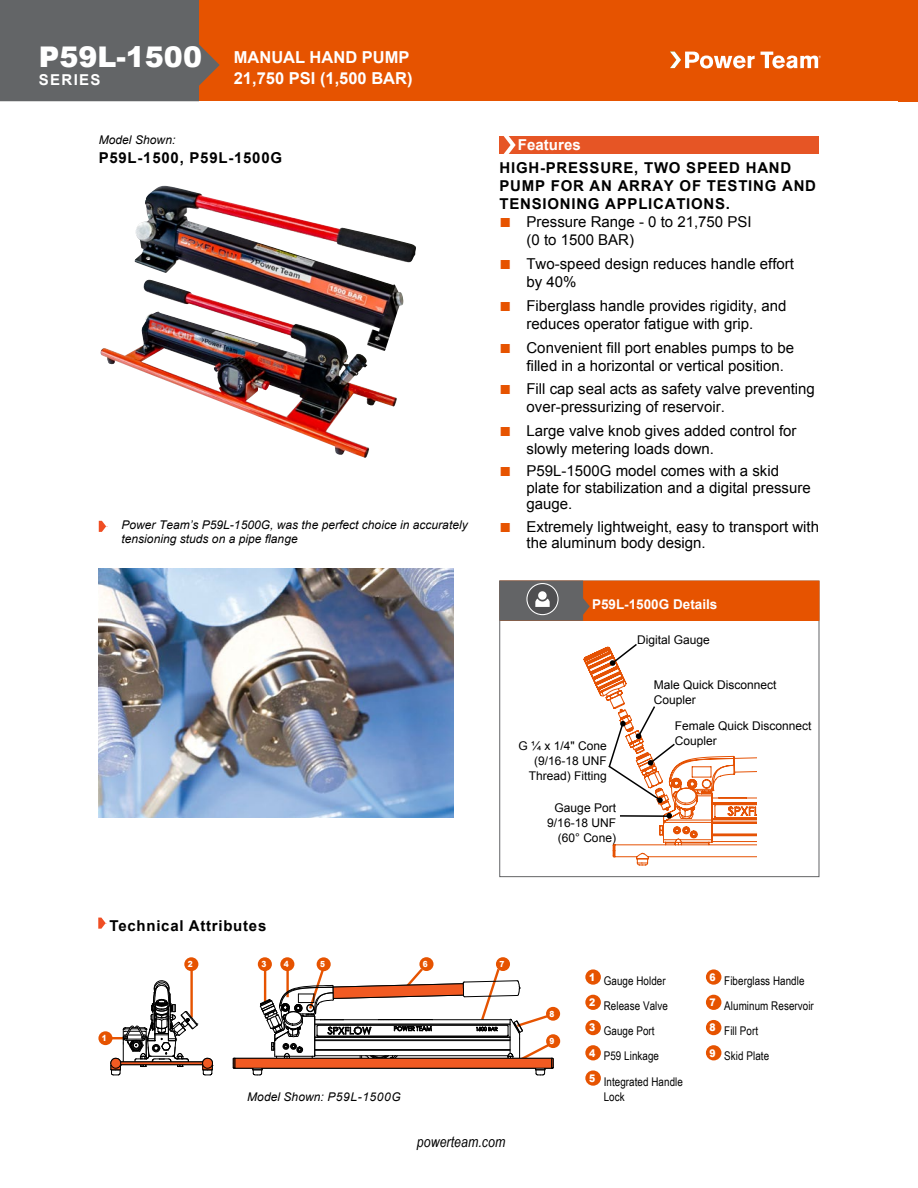
<style>
.page{position:relative;width:918px;height:1188px;background:#fff}
.page>*{position:absolute;margin:0;border:0;box-sizing:border-box;transform-origin:0 0}
.t1{font:900 28.5px "Arial";color:#fff}
._01HeaderTitleBlock{font:700 16.5px/20.2px "Arial";color:#fff}
.t2{font:15px/18px "Arial";color:#000}
.Lead-in_Headings{font:700 15px/18px "Arial";letter-spacing:.05em;color:#000}
._04Photo_Caption{font:700 15px "Arial";letter-spacing:.05em;color:#000}
._02_SubHead{font:700 15px "Arial";letter-spacing:.05em;color:#000}
.t3{font:700 15px "Arial";color:#fff}
._01_Text{font:italic 15px "Arial Narrow";letter-spacing:.005em;color:#000}
._05BlurbHead{font:700 13.5px "Arial";color:#fff}
._05_BLURB_TEXT{font:12px/15px "Arial";color:#000;text-align:right}
._04Photo_Caption-2{font:italic 12px/13.5px "Arial";color:#000}
._01_Text-2{font:12px/15px "Arial Narrow";letter-spacing:.005em;color:#000}
._03ChartHeadReverse{font:900 10.5px "Arial";color:#fff;scale:.88 1}
._03ChartHeadReverse-2{font:700 10.5px "Arial";color:#fff;scale:.88 1}
._03ChartHeadReverse-3{font:900 8.4px "Arial";color:#fff;scale:.88 1}
.s1{font-weight:700;font-size:19.5px;color:#e65300}
</style>
<div class="page">
<div style="left:0;top:0;width:918px;height:101px;background:#e65300"></div>
<svg style="left:0;top:0;width:220px;height:101px;background:#6c635f"></svg>
<svg style="left:670px;top:52px;width:85px;height:17px"></svg>
<svg style="left:761px;top:52px;width:60px;height:17px"></svg>
<img style="left:100px;top:348px;width:297px;height:110px">
<img style="left:135px;top:186px;width:281px;height:165px">
<svg style="left:98px;top:918px;width:8px;height:11px"></svg>
<img style="left:99px;top:569px;width:355px;height:249px">
<div style="left:500px;top:136px;width:319px;height:18px;background:#e65525"></div>
<svg style="left:504px;top:136px;width:12px;height:18px"></svg>
<svg style="left:99px;top:521px;width:7px;height:11px"></svg>
<div style="left:585px;top:969px;width:16px;height:16px;background:#e65300;border-radius:50%"></div>
<div style="left:585px;top:995px;width:16px;height:15px;background:#e65300;border-radius:50%"></div>
<div style="left:585px;top:1020px;width:16px;height:15px;background:#e65300;border-radius:50%"></div>
<div style="left:585px;top:1045px;width:16px;height:15px;background:#e65300;border-radius:50%"></div>
<div style="left:585px;top:1070px;width:16px;height:16px;background:#e65300;border-radius:50%"></div>
<div style="left:706px;top:969px;width:15px;height:16px;background:#e65300;border-radius:50%"></div>
<div style="left:706px;top:995px;width:15px;height:15px;background:#e65300;border-radius:50%"></div>
<div style="left:706px;top:1020px;width:15px;height:15px;background:#e65300;border-radius:50%"></div>
<div style="left:706px;top:1045px;width:15px;height:15px;background:#e65300;border-radius:50%"></div>
<hr style="left:190px;top:964px;width:3px;height:54px;background:#e65300">
<div style="left:419px;top:957px;width:15px;height:14px;background:#e65300;border-radius:50%"></div>
<div style="left:496px;top:957px;width:14px;height:14px;background:#e65300;border-radius:50%"></div>
<div style="left:258px;top:957px;width:14px;height:14px;background:#e65300;border-radius:50%"></div>
<div style="left:280px;top:957px;width:14px;height:14px;background:#e65300;border-radius:50%"></div>
<div style="left:184px;top:957px;width:14px;height:14px;background:#e65300;border-radius:50%"></div>
<div style="left:317px;top:957px;width:14px;height:14px;background:#e65300;border-radius:50%"></div>
<div style="left:546px;top:1034px;width:14px;height:14px;background:#e65300;border-radius:50%"></div>
<div style="left:98px;top:1031px;width:15px;height:14px;background:#e65300;border-radius:50%"></div>
<div style="left:546px;top:1007px;width:14px;height:14px;background:#e65300;border-radius:50%"></div>
<svg style="left:233px;top:966px;width:321px;height:110px"></svg>
<svg style="left:110px;top:980px;width:103px;height:96px"></svg>
<svg style="left:499px;top:621px;width:320px;height:256px"></svg>
<svg style="left:499px;top:581px;width:320px;height:40px;background:#c5581c"></svg>
<div style="left:538px;top:591px;width:9px;height:9px;background:#fff;border-radius:50%"></div>
<svg style="left:583px;top:642px;width:173px;height:224px"></svg>
<p class="t1" style="left:39px;top:36px;width:165px">P59L-1500</p>
<p class="t3" style="left:39px;top:70px;width:63px">SERIES</p>
<p class="_01HeaderTitleBlock" style="left:234px;top:48px;width:180px">MANUAL HAND PUMP<br>21,750 PSI (1,500 BAR)</p>
<p class="_04Photo_Caption-2" style="left:99px;top:133px;width:78px">Model Shown:</p>
<p class="_04Photo_Caption" style="left:99px;top:148px;width:185px">P59L-1500, P59L-1500G</p>
<p class="_04Photo_Caption-2" style="left:122px;top:519px;width:348px">Power Team’s P59L-1500G, was the perfect choice in accurately tensioning studs on a pipe flange</p>
<p class="_02_SubHead" style="left:110px;top:915px;width:158px">Technical Attributes</p>
<p class="t3" style="left:518px;top:135px;width:64px">Features</p>
<p class="Lead-in_Headings" style="left:500px;top:159px;width:318px">HIGH-PRESSURE, TWO SPEED HAND<br>PUMP FOR AN ARRAY OF TESTING AND<br>TENSIONING APPLICATIONS.</p>
<p class="t2" style="left:526px;top:213px;width:227px;text-indent:-27px"><span class="s1">■</span> Pressure Range - 0 to 21,750 PSI (0 to 1500 BAR)</p>
<p class="t2" style="left:526px;top:255px;width:269px;text-indent:-27px"><span class="s1">■</span> Two-speed design reduces handle effort by 40%</p>
<p class="t2" style="left:500px;top:297px;width:289px;text-align:center"><span class="s1">■</span> Fiberglass handle provides rigidity, and reduces operator fatigue with grip.</p>
<p class="t2" style="left:526px;top:339px;width:269px;text-indent:-27px"><span class="s1">■</span> Convenient fill port enables pumps to be filled in a horizontal or vertical position.</p>
<p class="t2" style="left:526px;top:380px;width:290px;text-indent:-27px"><span class="s1">■</span> Fill cap seal acts as safety valve preventing over-pressurizing of reservoir.</p>
<p class="t2" style="left:526px;top:422px;width:272px;text-indent:-27px"><span class="s1">■</span> Large valve knob gives added control for slowly metering loads down.</p>
<p class="t2" style="left:526px;top:463px;width:286px;line-height:16.5px;text-indent:-27px"><span class="s1">■</span> P59L-1500G model comes with a skid plate for stabilization and a digital pressure gauge.</p>
<p class="t2" style="left:526px;top:518px;width:294px;line-height:16.5px;text-indent:-27px"><span class="s1">■</span> Extremely lightweight, easy to transport with the aluminum body design.</p>
<p class="_05BlurbHead" style="left:592px;top:595px;width:127px">P59L-1500G Details</p>
<p class="_03ChartHeadReverse-2" style="left:641px;top:601px;width:48px">Selection</p>
<p class="_05_BLURB_TEXT" style="left:637px;top:633px;width:74px">Digital Gauge</p>
<p class="_05_BLURB_TEXT" style="left:518px;top:739px;width:90px">G ¼ x 1/4" Cone (9/16-18 UNF<br>Thread) Fitting</p>
<p class="_05_BLURB_TEXT" style="left:547px;top:801px;width:70px">Gauge Port<br>9/16-18 UNF (60° Cone)</p>
<p class="_05_BLURB_TEXT" style="left:654px;top:678px;width:124px;text-align:left">Male Quick Disconnect<br>Coupler</p>
<p class="_05_BLURB_TEXT" style="left:675px;top:718px;width:138px;text-align:left">Female Quick Disconnect<br>Coupler</p>
<p class="_03ChartHeadReverse-3" style="left:102px;top:1032px;width:7px">1</p>
<p class="_03ChartHeadReverse-3" style="left:188px;top:958px;width:7px">2</p>
<p class="_03ChartHeadReverse-3" style="left:261px;top:958px;width:7px">3</p>
<p class="_03ChartHeadReverse-3" style="left:284px;top:958px;width:7px">4</p>
<p class="_03ChartHeadReverse-3" style="left:320px;top:958px;width:7px">5</p>
<p class="_03ChartHeadReverse-3" style="left:423px;top:958px;width:7px">6</p>
<p class="_03ChartHeadReverse-3" style="left:499px;top:958px;width:7px">7</p>
<p class="_04Photo_Caption-2" style="left:247px;top:1090px;width:155px">Model Shown: P59L-1500G</p>
<p class="_01_Text" style="left:417px;top:1131px;width:90px">powerteam.com</p>
<p class="_03ChartHeadReverse-3" style="left:550px;top:1008px;width:7px">8</p>
<p class="_03ChartHeadReverse-3" style="left:550px;top:1035px;width:7px">9</p>
<p class="_03ChartHeadReverse" style="left:589px;top:969px;width:9px">1</p>
<p class="_01_Text-2" style="left:604px;top:973px;width:63px">Gauge Holder</p>
<p class="_03ChartHeadReverse" style="left:589px;top:995px;width:9px">2</p>
<p class="_01_Text-2" style="left:604px;top:998px;width:66px">Release Valve</p>
<p class="_03ChartHeadReverse" style="left:589px;top:1020px;width:9px">3</p>
<p class="_01_Text-2" style="left:604px;top:1023px;width:52px">Gauge Port</p>
<p class="_03ChartHeadReverse" style="left:589px;top:1045px;width:9px">4</p>
<p class="_01_Text-2" style="left:604px;top:1048px;width:57px">P59 Linkage</p>
<p class="_03ChartHeadReverse" style="left:589px;top:1070px;width:9px">5</p>
<p class="_01_Text-2" style="left:604px;top:1074px;width:81px">Integrated Handle<br>Lock</p>
<p class="_03ChartHeadReverse" style="left:710px;top:969px;width:9px">6</p>
<p class="_01_Text-2" style="left:724px;top:973px;width:82px">Fiberglass Handle</p>
<p class="_03ChartHeadReverse" style="left:710px;top:995px;width:9px">7</p>
<p class="_01_Text-2" style="left:724px;top:998px;width:91px">Aluminum Reservoir</p>
<p class="_03ChartHeadReverse" style="left:710px;top:1020px;width:9px">8</p>
<p class="_01_Text-2" style="left:724px;top:1023px;width:35px">Fill Port</p>
<p class="_03ChartHeadReverse" style="left:710px;top:1045px;width:9px">9</p>
<p class="_01_Text-2" style="left:724px;top:1048px;width:46px">Skid Plate</p>
</div>
